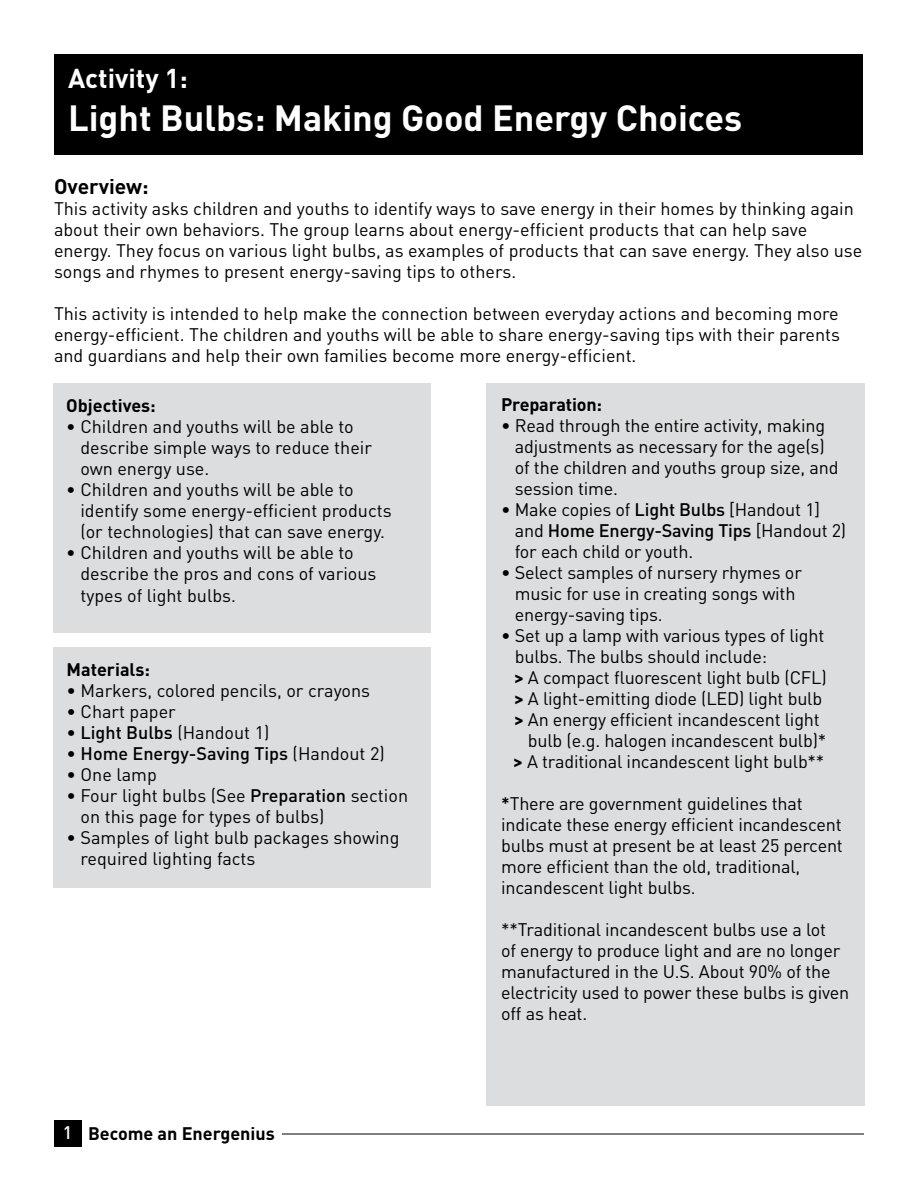
<style>
.page{position:relative;width:918px;height:1188px;background:#fff}
.page>*{position:absolute;margin:0;border:0;box-sizing:border-box;transform-origin:0 0}
.t1{font:700 36px "DIN";color:#fff}
.t2{font:700 27px "DIN";color:#fff}
.t3{font:700 21px "DIN";color:#000}
.t4{font:18px/21px "DIN";letter-spacing:-.01em;color:#000}
.t5{font:700 18px "DIN";color:#000}
.t6{font:500 18px "DIN";color:#000}
.s1{font-weight:500}
.s2{font-weight:700}
.s3{font-weight:400}
.s4{font-weight:500;color:#fff}
</style>
<div class="page">
<div style="left:54px;top:1121px;width:27px;height:26px;background:#000"></div>
<hr style="left:282px;top:1134px;width:582px;height:1px;background:#000">
<div style="left:55px;top:55px;width:808px;height:100px;background:#000"></div>
<div style="left:53px;top:383px;width:378px;height:250px;background:#dcddde"></div>
<div style="left:486px;top:383px;width:378px;height:723px;background:#dcddde"></div>
<div style="left:53px;top:647px;width:378px;height:241px;background:#dcddde"></div>
<h2 class="t2" style="left:68px;top:61px;width:121px">Activity 1:</h2>
<h1 class="t1" style="left:68px;top:95px;width:676px">Light Bulbs: Making Good Energy Choices</h1>
<p class="t3" style="left:54px;top:173px;width:96px">Overview:</p>
<p class="t4" style="left:54px;top:198px;width:810px">This activity asks children and youths to identify ways to save energy in their homes by thinking again about their own behaviors. The group learns about energy-efficient products that can help save energy. They focus on various light bulbs, as examples of products that can save energy. They also use songs and rhymes to present energy-saving tips to others.</p>
<p class="t4" style="left:54px;top:303px;width:788px;text-align:justify">This activity is intended to help make the connection between everyday actions and becoming more energy-efficient. The children and youths will be able to share energy-saving tips with their parents and guardians and help their own families become more energy-efficient.</p>
<p class="t5" style="left:66px;top:394px;width:91px">Objectives:</p>
<p class="t4" style="left:80px;top:416px;width:293px;text-indent:-14px">• Children and youths will be able to describe simple ways to reduce their own energy use.</p>
<p class="t4" style="left:80px;top:479px;width:313px;text-indent:-14px">• Children and youths will be able to identify some energy-efficient products (or technologies) that can save energy.</p>
<p class="t4" style="left:80px;top:542px;width:298px;text-indent:-14px">• Children and youths will be able to describe the pros and cons of various types of light bulbs.</p>
<p class="t5" style="left:501px;top:393px;width:103px">Preparation:</p>
<p class="t4" style="left:515px;top:415px;width:325px;text-indent:-14px">• Read through the entire activity, making adjustments as necessary for the age(s) of the children and youths group size, and session time.</p>
<p class="t4" style="left:515px;top:499px;width:333px;text-indent:-14px">• Make copies of <span class="s1">Light Bulbs</span> [Handout 1] and <span class="s1">Home Energy-Saving Tips</span> [Handout 2) for each child or youth.</p>
<p class="t4" style="left:515px;top:562px;width:289px;text-indent:-14px">• Select samples of nursery rhymes or music for use in creating songs with energy-saving tips.</p>
<p class="t4" style="left:501px;top:625px;width:325px">• Set up a lamp with various types of light</p>
<p class="t4" style="left:515px;top:646px;width:254px">bulbs. The bulbs should include:</p>
<p class="t4" style="left:514px;top:667px;width:314px"><span class="s2">&gt;</span> A compact fluorescent light bulb (CFL)</p>
<p class="t4" style="left:514px;top:688px;width:310px"><span class="s2">&gt;</span> A light-emitting diode (LED) light bulb</p>
<p class="t4" style="left:514px;top:709px;width:307px"><span class="s2">&gt;</span> An energy efficient incandescent light</p>
<p class="t4" style="left:528px;top:730px;width:300px">bulb (e.g. halogen incandescent bulb)*</p>
<p class="t4" style="left:513px;top:751px;width:313px"><span class="s2">&gt;</span> A traditional incandescent light bulb**</p>
<p class="t4" style="left:501px;top:793px;width:343px"><span class="s1">*</span>There are government guidelines that indicate these energy efficient incandescent bulbs must at present be at least 25 percent more efficient than the old, traditional, incandescent light bulbs.</p>
<p class="t4" style="left:501px;top:919px;width:350px">**Traditional incandescent bulbs use a lot<br>of energy to produce light and are no longer manufactured in the U.S. About 90% of the electricity used to power these bulbs is given off as heat.</p>
<p class="t5" style="left:67px;top:658px;width:85px">Materials:</p>
<p class="t4" style="left:67px;top:680px;width:305px">• Markers, colored pencils, or crayons</p>
<p class="t4" style="left:67px;top:701px;width:111px">• Chart paper</p>
<p class="t4" style="left:67px;top:722px;width:205px">• <span class="s1">Light Bulbs</span> (Handout 1)</p>
<p class="t6" style="left:67px;top:742px;width:320px"><span class="s3">•</span> Home Energy-Saving Tips <span class="s3">(Handout 2)</span></p>
<p class="t4" style="left:67px;top:764px;width:92px">• One lamp</p>
<p class="t4" style="left:81px;top:785px;width:329px;text-indent:-14px">• Four light bulbs (See <span class="s1">Preparation</span> section on this page for types of bulbs)</p>
<p class="t4" style="left:81px;top:827px;width:320px;text-indent:-14px">• Samples of light bulb packages showing required lighting facts</p>
<p class="t5" style="left:63px;top:1122px;width:213px"><span class="s4">1</span> Become an Energenius</p>
</div>
